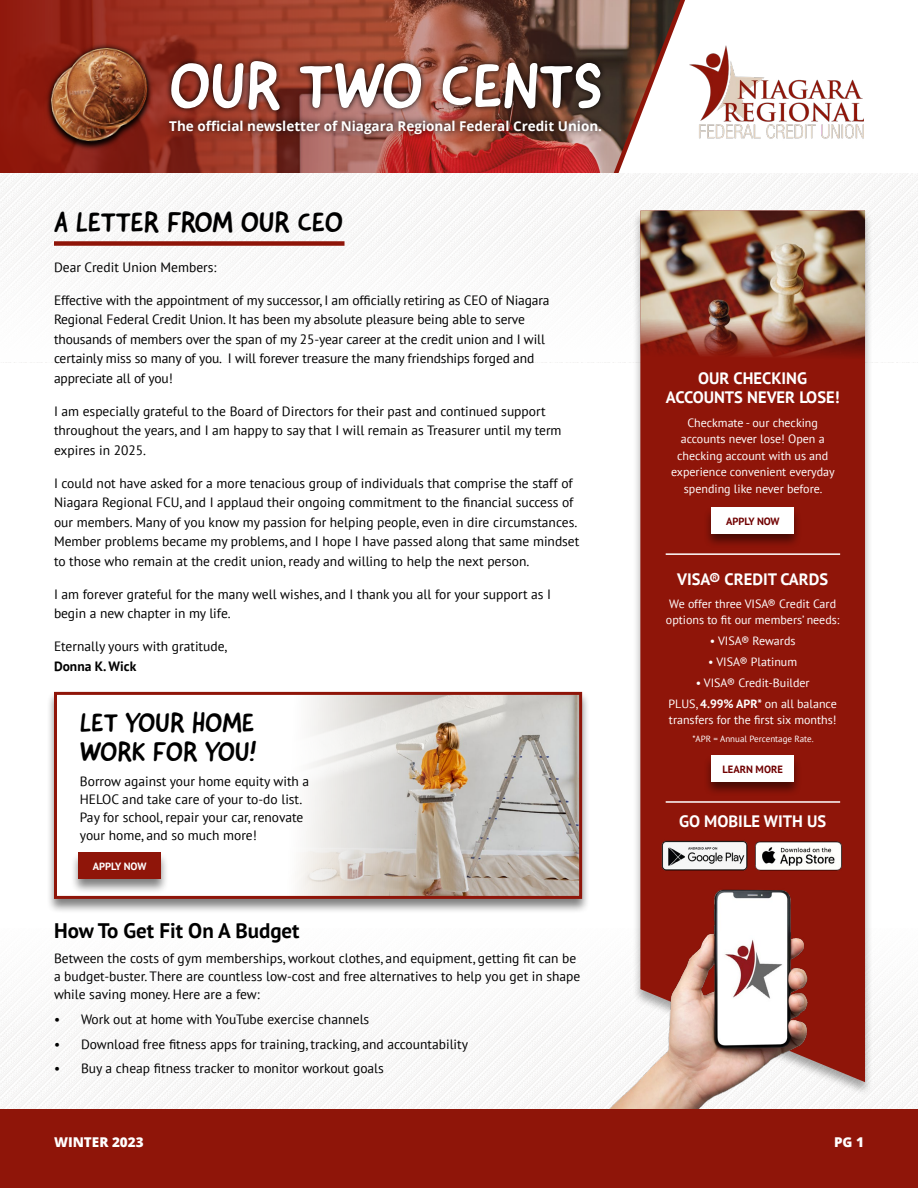
<style>
.page{position:relative;width:918px;height:1188px;background:#fff}
.page>*{position:absolute;margin:0;border:0;box-sizing:border-box;transform-origin:0 0}
.t1{font:64.8px "Good Dog New";color:#fff}
.t2{font:28.5px "Good Dog New";color:#000}
.t3{font:27px/28.5px "Good Dog New";color:#000}
.t4{font:700 21px "PT Sans";color:#000}
.t5{font:700 16.5px/19.5px "PT Sans";color:#fff;text-align:center}
.t6{font:13.5px/19.5px "PT Sans";color:#000}
.t7{font:700 13.5px "Open Sans";color:#fff}
.t8{font:800 13.5px "Open Sans";color:#fff}
.t9{font:700 13.5px "PT Sans";color:#000}
.t10{font:12px/16.5px "PT Sans";color:#fff;text-align:center}
.t11{font:700 10.5px "PT Sans";color:#700000}
.t12{font:700 10.5px "PT Sans";color:#fff}
.t13{font:9px "PT Sans";color:#fff}
.s1{font-weight:700}
</style>
<div class="page">
<svg style="left:0;top:0;width:610px;height:174px;background:#994134"></svg>
<img style="left:174px;top:42px;width:432px;height:112px">
<img style="left:23px;top:22px;width:151px;height:143px">
<svg style="left:610px;top:0;width:102px;height:174px"></svg>
<img style="left:163px;top:113px;width:445px;height:28px">
<div style="left:632px;top:209px;width:241px;height:887px;background:#000;opacity:.34"></div>
<div style="left:640px;top:365px;width:225px;height:717px;background:#8f1509"></div>
<img style="left:640px;top:211px;width:225px;height:154px">
<div style="left:54px;top:241px;width:291px;height:5px;background:#8f1509"></div>
<div style="left:703px;top:506px;width:99px;height:43px;background:#000;opacity:.5"></div>
<div style="left:712px;top:508px;width:82px;height:26px;background:#fff"></div>
<img style="left:590px;top:857px;width:230px;height:252px">
<img style="left:722px;top:935px;width:62px;height:68px">
<div style="left:703px;top:755px;width:99px;height:42px;background:#000;opacity:.5"></div>
<div style="left:712px;top:756px;width:82px;height:26px;background:#fff"></div>
<hr style="left:666px;top:801px;width:174px;height:2px;background:#fff">
<hr style="left:666px;top:553px;width:174px;height:2px;background:#fff">
<div style="left:46px;top:691px;width:544px;height:223px;background:#000;opacity:.5"></div>
<div style="left:56px;top:693px;width:525px;height:204px;background:#fff"></div>
<img style="left:299px;top:696px;width:279px;height:199px">
<div style="left:54px;top:692px;width:528px;height:207px;border:3px solid #8f1509"></div>
<div style="left:70px;top:852px;width:99px;height:42px;background:#000;opacity:.5"></div>
<div style="left:78px;top:853px;width:82px;height:26px;background:#8f1509"></div>
<div style="left:0;top:1109px;width:918px;height:79px;background:#8f1509"></div>
<img style="left:690px;top:45px;width:174px;height:97px">
<img style="left:660px;top:838px;width:89px;height:35px">
<img style="left:754px;top:837px;width:88px;height:33px">
<h1 class="t1" style="left:169px;top:44px;width:435px">OUR TWO CENTS</h1>
<p class="t7" style="left:169px;top:116px;width:434px">The official newsletter of Niagara Regional Federal Credit Union.</p>
<h2 class="t2" style="left:54px;top:204px;width:291px">A LETTER FROM OUR CEO</h2>
<p class="t6" style="left:54px;top:257px;width:164px">Dear Credit Union Members:</p>
<p class="t6" style="left:54px;top:290px;width:497px">Effective with the appointment of my successor, I am officially retiring as CEO of Niagara Regional Federal Credit Union. It has been my absolute pleasure being able to serve thousands of members over the span of my 25-year career at the credit union and I will certainly miss so many of you. I will forever treasure the many friendships forged and appreciate all of you!</p>
<p class="t6" style="left:54px;top:401px;width:509px">I am especially grateful to the Board of Directors for their past and continued support throughout the years, and I am happy to say that I will remain as Treasurer until my term expires in 2025.</p>
<p class="t6" style="left:54px;top:473px;width:527px">I could not have asked for a more tenacious group of individuals that comprise the staff of Niagara Regional FCU, and I applaud their ongoing commitment to the financial success of our members. Many of you know my passion for helping people, even in dire circumstances.<br>Member problems became my problems, and I hope I have passed along that same mindset to those who remain at the credit union, ready and willing to help the next person.</p>
<p class="t6" style="left:54px;top:584px;width:499px">I am forever grateful for the many well wishes, and I thank you all for your support as I begin a new chapter in my life.</p>
<p class="t6" style="left:54px;top:636px;width:175px">Eternally yours with gratitude,</p>
<p class="t9" style="left:54px;top:657px;width:84px">Donna K. Wick</p>
<h3 class="t3" style="left:80px;top:709px;width:178px">LET YOUR HOME<br>WORK FOR YOU!</h3>
<p class="t6" style="left:80px;top:772px;width:231px;line-height:18px">Borrow against your home equity with a HELOC and take care of your to-do list.<br>Pay for school, repair your car, renovate your home, and so much more!</p>
<p class="t12" style="left:93px;top:859px;width:55px">APPLY NOW</p>
<h3 class="t4" style="left:54px;top:917px;width:247px">How To Get Fit On A Budget</h3>
<p class="t6" style="left:54px;top:949px;width:528px;line-height:18px">Between the costs of gym memberships, workout clothes, and equipment, getting fit can be a budget-buster. There are countless low-cost and free alternatives to help you get in shape while saving money. Here are a few:</p>
<p class="t6" style="left:54px;top:1009px;width:317px">• Work out at home with YouTube exercise channels</p>
<p class="t6" style="left:54px;top:1034px;width:416px">• Download free fitness apps for training, tracking, and accountability</p>
<p class="t6" style="left:54px;top:1059px;width:331px">• Buy a cheap fitness tracker to monitor workout goals</p>
<p class="t5" style="left:666px;top:368px;width:175px">OUR CHECKING<br>ACCOUNTS NEVER LOSE!</p>
<p class="t10" style="left:671px;top:414px;width:165px">Checkmate - our checking accounts never lose! Open a checking account with us and experience convenient everyday spending like never before.</p>
<p class="t11" style="left:726px;top:514px;width:55px">APPLY NOW</p>
<p class="t5" style="left:677px;top:569px;width:153px">VISA® CREDIT CARDS</p>
<p class="t10" style="left:666px;top:595px;width:175px;text-align:left">We offer three VISA® Credit Card options to fit our members’ needs:</p>
<p class="t10" style="left:710px;top:633px;width:87px">• VISA® Rewards</p>
<p class="t10" style="left:708px;top:653px;width:90px">• VISA® Platinum</p>
<p class="t10" style="left:669px;top:672px;width:170px;line-height:20.9px">• VISA® Credit-Builder<br>PLUS, <span class="s1">4.99% APR*</span> on all balance</p>
<p class="t10" style="left:669px;top:712px;width:169px">transfers for the first six months!</p>
<p class="t13" style="left:692px;top:733px;width:123px">*APR = Annual Percentage Rate.</p>
<p class="t11" style="left:723px;top:762px;width:62px">LEARN MORE</p>
<p class="t5" style="left:679px;top:811px;width:148px">GO MOBILE WITH US</p>
<p class="t8" style="left:54px;top:1132px;width:91px">WINTER 2023</p>
<p class="t8" style="left:834px;top:1132px;width:31px">PG 1</p>
</div>
